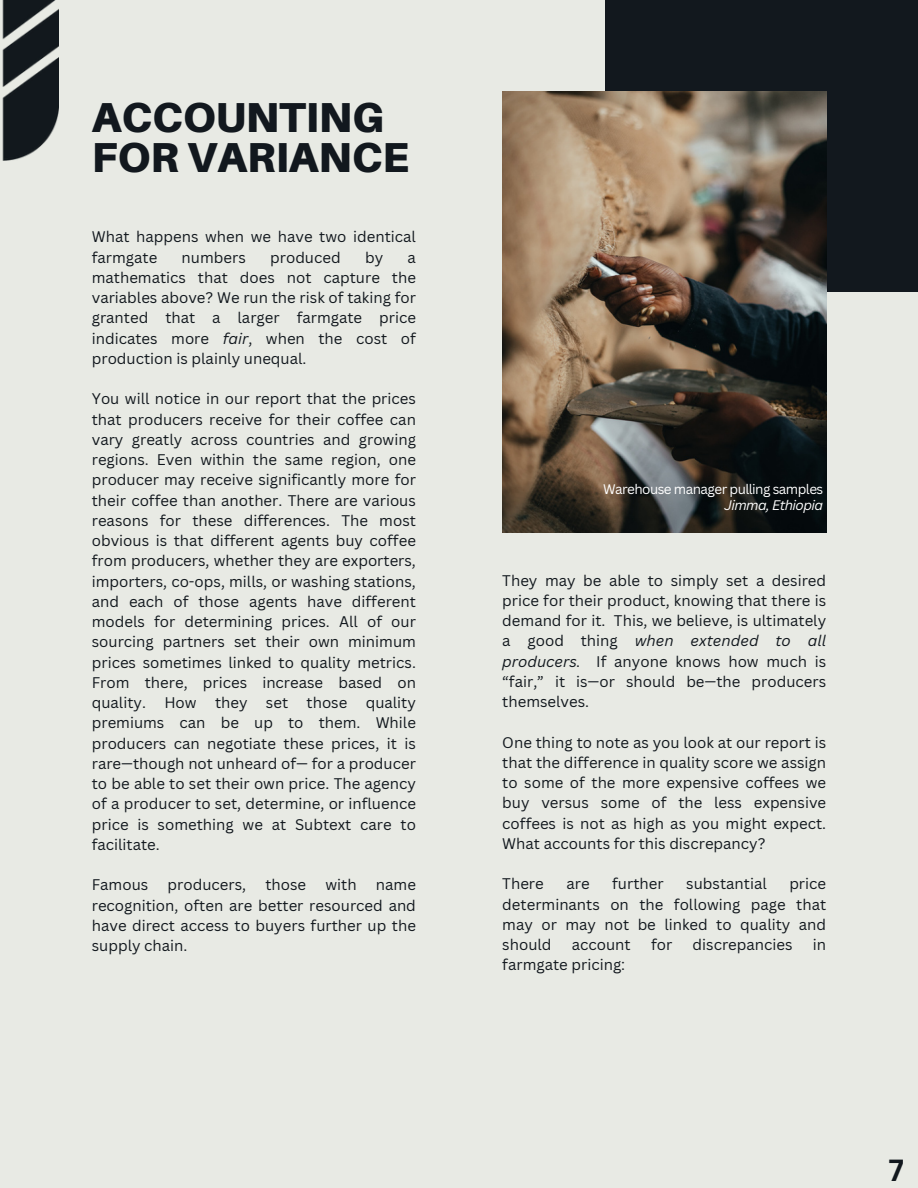
<style>
.page{position:relative;width:918px;height:1188px;background:#e8eae4}
.page>*{position:absolute;margin:0;border:0;box-sizing:border-box;transform-origin:0 0}
.t1{font:900 41.85px/40.5px "Aileron";color:#12181e}
.t2{font:700 29.7px "Canva Sans";color:#12181e}
.t3{font:15px/20.2px "Canva Sans";color:#12181e;text-align:justify}
.t4{font:13.5px "Canva Sans";letter-spacing:-.04em;color:#fff}
.t5{font:italic 13.5px "Canva Sans";letter-spacing:-.04em;color:#fff}
.s1{font-style:italic}
</style>
<div class="page">
<div style="left:606px;top:0;width:312px;height:292px;background:#12181e"></div>
<img style="left:502px;top:92px;width:324px;height:441px">
<img style="left:2px;top:0;width:57px;height:161px">
<p class="t1" style="left:92px;top:96px;width:319px">ACCOUNTING<br>FOR VARIANCE</p>
<p class="t3" style="left:92px;top:226px;width:326px">What happens when we have two identical farmgate</p>
<p class="t3" style="left:182px;top:247px;width:66px">numbers</p>
<p class="t3" style="left:270px;top:247px;width:72px">produced</p>
<p class="t3" style="left:365px;top:247px;width:20px">by</p>
<p class="t3" style="left:92px;top:247px;width:326px;text-indent:316px">a mathematics that does not capture the variables above? We run the risk of taking for granted that a larger farmgate price indicates more <span class="s1">fair</span>, when the cost of production is plainly unequal.</p>
<p class="t3" style="left:92px;top:388px;width:326px">You will notice in our report that the prices that producers receive for their coffee can vary greatly across countries and growing regions. Even within the same region, one producer may receive significantly more for their coffee than another. There are various reasons for these differences. The most obvious is that different agents buy coffee from producers, whether they are exporters, importers, co-ops, mills, or washing stations, and each of those agents have different models for determining prices. All of our sourcing partners set their own minimum prices sometimes linked to quality metrics.<br>From there, prices increase based on quality. How they set those quality premiums can be up to them. While producers can negotiate these prices, it is rare—though not unheard of— for a producer to be able to set their own price. The agency of a producer to set, determine, or influence price is something we at Subtext care to facilitate.</p>
<p class="t3" style="left:92px;top:874px;width:58px">Famous</p>
<p class="t3" style="left:168px;top:874px;width:80px">producers,</p>
<p class="t3" style="left:265px;top:874px;width:42px">those</p>
<p class="t3" style="left:325px;top:874px;width:33px">with</p>
<p class="t3" style="left:92px;top:874px;width:326px;text-indent:284px">name recognition, often are better resourced and have direct access to buyers further up the supply chain.</p>
<p class="t4" style="left:603px;top:480px;width:222px">Warehouse manager pulling samples</p>
<p class="t5" style="left:724px;top:495px;width:100px">Jimma, Ethiopia</p>
<p class="t3" style="left:502px;top:570px;width:325px">They may be able to simply set a desired price for their product, knowing that there is demand for it. This, we believe, is ultimately a good thing <span class="s1">when extended to all producers.</span> If anyone knows how much is “fair,” it is—or should be—the producers themselves.</p>
<p class="t3" style="left:502px;top:732px;width:325px">One thing to note as you look at our report is that the difference in quality score we assign to some of the more expensive coffees we buy versus some of the less expensive coffees is not as high as you might expect.<br>What accounts for this discrepancy?</p>
<p class="t3" style="left:502px;top:874px;width:43px">There</p>
<p class="t3" style="left:566px;top:874px;width:25px">are</p>
<p class="t3" style="left:612px;top:874px;width:53px">further</p>
<p class="t3" style="left:686px;top:874px;width:82px">substantial</p>
<p class="t3" style="left:502px;top:874px;width:325px;text-indent:287px">price determinants on the following page that may or may not be linked to quality and should</p>
<p class="t3" style="left:572px;top:934px;width:60px">account</p>
<p class="t3" style="left:651px;top:934px;width:23px">for</p>
<p class="t3" style="left:693px;top:934px;width:101px">discrepancies</p>
<p class="t3" style="left:813px;top:934px;width:15px">in</p>
<p class="t3" style="left:502px;top:955px;width:124px">farmgate pricing:</p>
<p class="t2" style="left:889px;top:1150px;width:17px">7</p>
</div>
